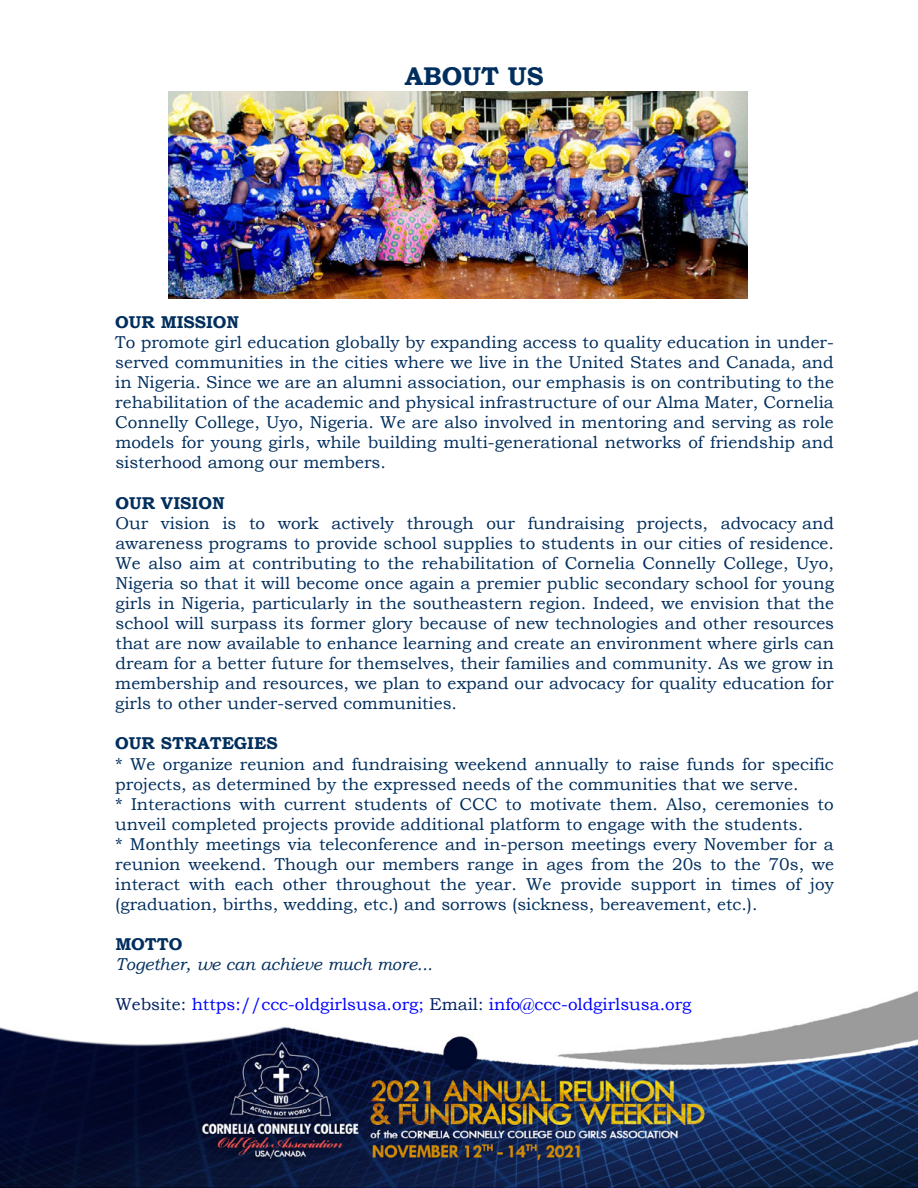
<style>
.page{position:relative;width:918px;height:1188px;background:#fff}
.page>*{position:absolute;margin:0;border:0;box-sizing:border-box;transform-origin:0 0}
.t1{font:700 25.65px "Bookman Old Style";color:#002e5d}
.t2{font:17.1px/20.1px "Bookman Old Style";color:#002e5d;text-align:justify}
.t3{font:17.1px "Bookman Old Style";color:#00f}
.t4{font:700 17.1px "Bookman Old Style";color:#002e5d}
.t5{font:italic 17.1px "Bookman Old Style";color:#002e5d}
.s1{color:#fff}
.s2{color:#002060}
</style>
<div class="page">
<img style="left:0;top:91px;width:918px;height:1096px">
<img style="left:168px;top:92px;width:579px;height:207px">
<h1 class="t1" style="left:405px;top:58px;width:141px">ABOUT US</h1>
<p class="t4" style="left:115px;top:310px;width:126px">OUR MISSION</p>
<p class="t2" style="left:115px;top:332px;width:720px">To promote girl education globally by expanding access to quality education in under&shy;served communities in the cities where we live in the United States and Canada, and in Nigeria. Since we are an alumni association, our emphasis is on contributing to the rehabilitation of the academic and physical infrastructure of our Alma Mater, Cornelia Connelly College, Uyo, Nigeria. We are also involved in mentoring and serving as role models for young girls, while building multi-generational networks of friendship and sisterhood among our members.</p>
<p class="t4" style="left:115px;top:490px;width:111px">OUR VISION</p>
<p class="t2" style="left:115px;top:513px;width:720px">Our vision is to work actively through our fundraising projects, advocacy and awareness programs to provide school supplies to students in our cities of residence.<br>We also aim at contributing to the rehabilitation of Cornelia Connelly College, Uyo, Nigeria so that it will become once again a premier public secondary school for young girls in Nigeria, particularly in the southeastern region. Indeed, we envision that the school will surpass its former glory because of new technologies and other resources that are now available to enhance learning and create an environment where girls can dream for a better future for themselves, their families and community. As we grow in membership and resources, we plan to expand our advocacy for quality education for girls to other under-served communities.</p>
<p class="t4" style="left:115px;top:731px;width:164px">OUR STRATEGIES</p>
<p class="t2" style="left:115px;top:754px;width:720px">* We organize reunion and fundraising weekend annually to raise funds for specific projects, as determined by the expressed needs of the communities that we serve.</p>
<p class="t2" style="left:90px;top:794px;width:746px;text-align:center"><span class="s1">•</span> * Interactions with current students of CCC to motivate them. Also, ceremonies to unveil completed projects provide additional platform to engage with the students.</p>
<p class="t2" style="left:115px;top:834px;width:720px;text-indent:-26px"><span class="s1">•</span> * Monthly meetings via teleconference and in-person meetings every November for a reunion weekend. Though our members range in ages from the 20s to the 70s, we interact with each other throughout the year. We provide support in times of joy (graduation, births, wedding, etc.) and sorrows (sickness, bereavement, etc.).</p>
<p class="t4" style="left:115px;top:932px;width:69px">MOTTO</p>
<p class="t5" style="left:115px;top:952px;width:319px">Together, we can achieve much more...</p>
<p class="t3" style="left:115px;top:993px;width:578px"><span class="s2">Website:</span> https://ccc-oldgirlsusa.org; <span class="s2">Email:</span> info@ccc-oldgirlsusa.org</p>
</div>
